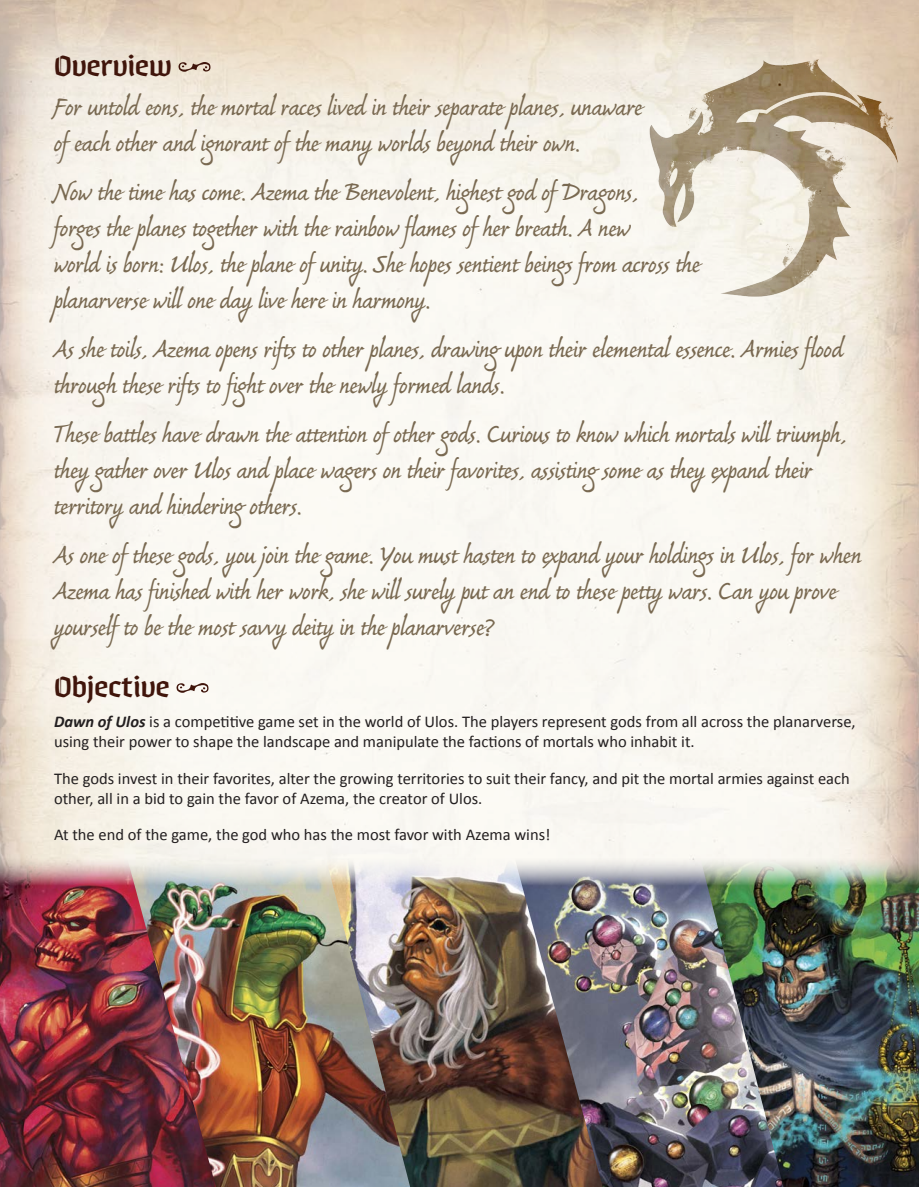
<style>
.page{position:relative;width:919px;height:1187px;background:#fff}
.page>*{position:absolute;margin:0;border:0;box-sizing:border-box;transform-origin:0 0}
.t1{font:31.5px "Whisky";color:#40150b}
.Overview_script{font:24px/36px "Bouwsma Script";letter-spacing:.02em;color:#796951}
.Body{font:16.5px/19.8px "Calibri";color:#231f20}
.s1{font-weight:700;font-style:italic}
</style>
<div class="page">
<img style="left:783px;top:856px;width:135px;height:330px">
<img style="left:603px;top:856px;width:180px;height:330px">
<img style="left:410px;top:856px;width:193px;height:330px">
<img style="left:216px;top:856px;width:194px;height:330px">
<img style="left:0;top:856px;width:216px;height:330px">
<img style="left:631px;top:44px;width:272px;height:272px">
<p class="t1" style="left:54px;top:48px;width:159px">Overview ❖</p>
<p class="Overview_script" style="left:54px;top:89px;width:589px">For untold eons, the mortal races lived in their separate planes, unaware of each other and ignorant of the many worlds beyond their own.</p>
<p class="Overview_script" style="left:54px;top:174px;width:647px">Now the time has come. Azema the Benevolent, highest god of Dragons,<br>forges the planes together with the rainbow flames of her breath. A new<br>world is born: Ulos, the plane of unity. She hopes sentient beings from across the planarverse will one day live here in harmony.</p>
<p class="Overview_script" style="left:54px;top:331px;width:790px">As she toils, Azema opens rifts to other planes, drawing upon their elemental essence. Armies flood through these rifts to fight over the newly formed lands.</p>
<p class="Overview_script" style="left:54px;top:415px;width:793px">These battles have drawn the attention of other gods. Curious to know which mortals will triumph, they gather over Ulos and place wagers on their favorites, assisting some as they expand their territory and hindering others.</p>
<p class="Overview_script" style="left:54px;top:536px;width:808px">As one of these gods, you join the game. You must hasten to expand your holdings in Ulos, for when<br>Azema has finished with her work, she will surely put an end to these petty wars. Can you prove yourself to be the most savvy deity in the planarverse?</p>
<p class="t1" style="left:54px;top:668px;width:157px">Objective ❖</p>
<p class="Body" style="left:54px;top:711px;width:803px"><span class="s1">Dawn of Ulos</span> is a competitive game set in the world of Ulos. The players represent gods from all across the planarverse, using their power to shape the landscape and manipulate the factions of mortals who inhabit it.</p>
<p class="Body" style="left:54px;top:768px;width:797px">The gods invest in their favorites, alter the growing territories to suit their fancy, and pit the mortal armies against each other, all in a bid to gain the favor of Azema, the creator of Ulos.</p>
<p class="Body" style="left:54px;top:825px;width:498px">At the end of the game, the god who has the most favor with Azema wins!</p>
</div>
